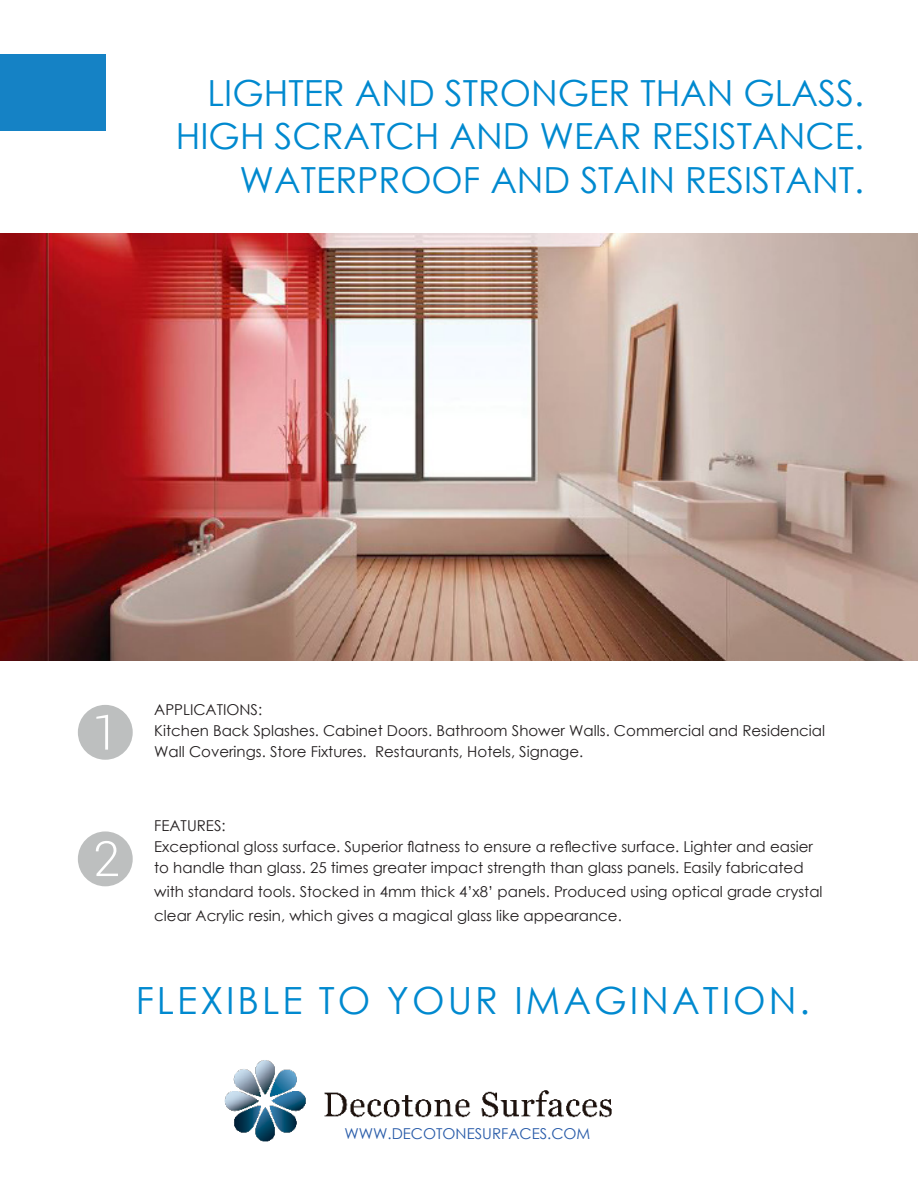
<style>
.page{position:relative;width:918px;height:1188px;background:#fff}
.page>*{position:absolute;margin:0;border:0;box-sizing:border-box;transform-origin:0 0}
.t1{font:37.5px "Century Gothic";letter-spacing:.08em;color:#0089cf}
.t2{font:36px/43.2px "Century Gothic";color:#0089cf;text-align:right}
.t3{font:15px/21px "Century Gothic";color:#231f20}
.t4{font:15px "Century Gothic";color:#285ba9}
</style>
<div class="page">
<img style="left:224px;top:1060px;width:388px;height:82px">
<svg style="left:78px;top:705px;width:55px;height:55px"></svg>
<svg style="left:78px;top:831px;width:55px;height:55px"></svg>
<div style="left:0;top:54px;width:105px;height:76px;background:#1582c5"></div>
<img style="left:0;top:234px;width:918px;height:426px">
<p class="t2" style="left:208px;top:71px;width:658px">LIGHTER AND STRONGER THAN GLASS.</p>
<p class="t2" style="left:176px;top:114px;width:690px">HIGH SCRATCH AND WEAR RESISTANCE.<br>WATERPROOF AND STAIN RESISTANT.</p>
<p class="t3" style="left:154px;top:699px;width:110px">APPLICATIONS:</p>
<p class="t3" style="left:154px;top:720px;width:672px">Kitchen Back Splashes. Cabinet Doors. Bathroom Shower Walls. Commercial and Residencial<br>Wall Coverings. Store Fixtures. Restaurants, Hotels, Signage.</p>
<p class="t3" style="left:154px;top:815px;width:73px">FEATURES:</p>
<p class="t3" style="left:154px;top:836px;width:660px">Exceptional gloss surface. Superior flatness to ensure a reflective surface. Lighter and easier to handle than glass. 25 times greater impact strength than glass panels. Easily fabricated</p>
<p class="t3" style="left:154px;top:879px;width:670px;line-height:24px">with standard tools. Stocked in 4mm thick 4’x8’ panels. Produced using optical grade crystal clear Acrylic resin, which gives a magical glass like appearance.</p>
<p class="t1" style="left:136px;top:974px;width:676px">FLEXIBLE TO YOUR IMAGINATION.</p>
<p class="t4" style="left:344px;top:1123px;width:247px">WWW.DECOTONESURFACES.COM</p>
</div>
